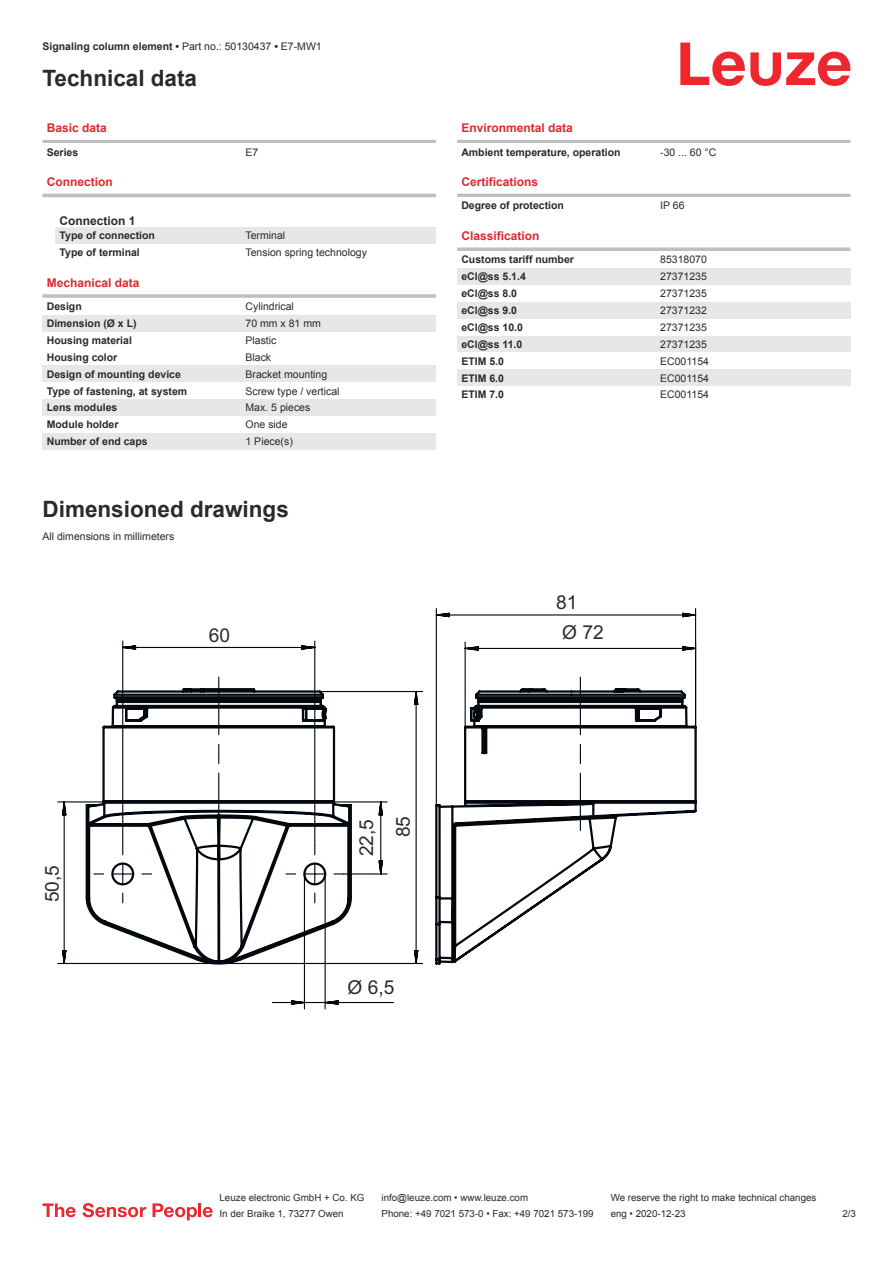
<style>
.page{position:relative;width:893px;height:1263px;background:#fff}
.page>*{position:absolute;margin:0;border:0;box-sizing:border-box;transform-origin:0 0}
.t1{font:700 22.5px "Arial";color:#2b292a}
.t2{font:19.2px/36.6px "Arial";color:#2b292a;text-align:right}
.t3{font:700 12px "Arial";color:#db2a30}
.t4{font:700 12px "Arial";color:#2b292a}
.t5{font:700 10.5px "Arial";color:#2b292a}
.t6{font:10.5px "Arial";color:#2b292a}
.t7{font:9.75px "Arial";color:#2b292a}
.s1{font-weight:400}
</style>
<div class="page">
<svg style="left:680px;top:43px;width:170px;height:43px"></svg>
<div style="left:55px;top:227px;width:187px;height:17px;background:#e6e7e9"></div>
<hr style="left:43px;top:140px;width:393px;height:3px;background:#bdbfc1">
<hr style="left:43px;top:194px;width:393px;height:3px;background:#bdbfc1">
<div style="left:242px;top:227px;width:194px;height:17px;background:#e6e7e9"></div>
<hr style="left:43px;top:294px;width:393px;height:4px;background:#c7c9ca">
<div style="left:43px;top:315px;width:199px;height:17px;background:#e6e7e9"></div>
<div style="left:242px;top:315px;width:194px;height:17px;background:#e6e7e9"></div>
<div style="left:43px;top:365px;width:199px;height:17px;background:#e6e7e9"></div>
<div style="left:242px;top:365px;width:194px;height:17px;background:#e6e7e9"></div>
<div style="left:43px;top:399px;width:199px;height:17px;background:#e6e7e9"></div>
<div style="left:242px;top:399px;width:194px;height:17px;background:#e6e7e9"></div>
<div style="left:43px;top:433px;width:199px;height:17px;background:#e6e7e9"></div>
<div style="left:242px;top:433px;width:194px;height:17px;background:#e6e7e9"></div>
<hr style="left:457px;top:140px;width:393px;height:3px;background:#bdbfc1">
<hr style="left:457px;top:194px;width:393px;height:3px;background:#bdbfc1">
<svg style="left:457px;top:247px;width:393px;height:4px;fill:#bdbfc1"></svg>
<div style="left:457px;top:268px;width:200px;height:17px;background:#e6e7e9"></div>
<div style="left:657px;top:268px;width:193px;height:17px;background:#e6e7e9"></div>
<div style="left:457px;top:302px;width:200px;height:17px;background:#e6e7e9"></div>
<div style="left:657px;top:302px;width:193px;height:17px;background:#e6e7e9"></div>
<div style="left:457px;top:336px;width:200px;height:16px;background:#e6e7e9"></div>
<div style="left:657px;top:336px;width:193px;height:16px;background:#e6e7e9"></div>
<div style="left:457px;top:369px;width:200px;height:17px;background:#e6e7e9"></div>
<div style="left:657px;top:369px;width:193px;height:17px;background:#e6e7e9"></div>
<svg style="left:43px;top:1203px;width:33px;height:14px"></svg>
<svg style="left:83px;top:1203px;width:63px;height:14px"></svg>
<svg style="left:153px;top:1203px;width:44px;height:17px"></svg>
<hr style="left:198px;top:1203px;width:3px;height:14px;background:#ed272d">
<svg style="left:203px;top:1207px;width:10px;height:10px"></svg>
<svg style="left:57px;top:608px;width:640px;height:401px"></svg>
<svg style="left:93px;top:641px;width:604px;height:324px"></svg>
<p class="t5" style="left:43px;top:42px;width:281px">Signaling column element • <span class="s1">Part no.: 50130437</span> • <span class="s1">E7-MW1</span></p>
<h1 class="t1" style="left:43px;top:69px;width:156px">Technical data</h1>
<p class="t3" style="left:47px;top:123px;width:62px">Basic data</p>
<p class="t5" style="left:47px;top:148px;width:33px">Series</p>
<p class="t6" style="left:246px;top:148px;width:14px">E7</p>
<p class="t3" style="left:47px;top:177px;width:67px">Connection</p>
<p class="t4" style="left:60px;top:216px;width:78px">Connection 1</p>
<p class="t5" style="left:60px;top:231px;width:97px">Type of connection</p>
<p class="t6" style="left:246px;top:232px;width:41px">Terminal</p>
<p class="t5" style="left:60px;top:248px;width:82px">Type of terminal</p>
<p class="t6" style="left:246px;top:249px;width:123px">Tension spring technology</p>
<p class="t3" style="left:47px;top:278px;width:94px">Mechanical data</p>
<p class="t5" style="left:47px;top:302px;width:37px">Design</p>
<p class="t6" style="left:246px;top:302px;width:50px">Cylindrical</p>
<p class="t5" style="left:47px;top:319px;width:91px">Dimension (Ø x L)</p>
<p class="t6" style="left:246px;top:319px;width:77px">70 mm x 81 mm</p>
<p class="t5" style="left:47px;top:336px;width:87px">Housing material</p>
<p class="t6" style="left:246px;top:336px;width:32px">Plastic</p>
<p class="t5" style="left:47px;top:353px;width:72px">Housing color</p>
<p class="t6" style="left:246px;top:353px;width:27px">Black</p>
<p class="t5" style="left:47px;top:370px;width:136px">Design of mounting device</p>
<p class="t6" style="left:246px;top:370px;width:83px">Bracket mounting</p>
<p class="t5" style="left:47px;top:387px;width:142px">Type of fastening, at system</p>
<p class="t6" style="left:246px;top:387px;width:95px">Screw type / vertical</p>
<p class="t5" style="left:47px;top:404px;width:72px">Lens modules</p>
<p class="t6" style="left:246px;top:404px;width:66px">Max. 5 pieces</p>
<p class="t5" style="left:47px;top:420px;width:73px">Module holder</p>
<p class="t6" style="left:246px;top:421px;width:44px">One side</p>
<p class="t5" style="left:47px;top:437px;width:102px">Number of end caps</p>
<p class="t6" style="left:246px;top:438px;width:49px">1 Piece(s)</p>
<h1 class="t1" style="left:43px;top:500px;width:248px">Dimensioned drawings</h1>
<p class="t6" style="left:43px;top:532px;width:133px">All dimensions in millimeters</p>
<h2 class="t2" style="left:209px;top:618px;width:23px">60</h2>
<p class="t3" style="left:461px;top:123px;width:113px">Environmental data</p>
<p class="t5" style="left:461px;top:148px;width:161px">Ambient temperature, operation</p>
<p class="t6" style="left:660px;top:148px;width:58px">-30 ... 60 °C</p>
<p class="t3" style="left:461px;top:177px;width:78px">Certifications</p>
<p class="t5" style="left:461px;top:202px;width:104px">Degree of protection</p>
<p class="t6" style="left:660px;top:202px;width:26px">IP 66</p>
<p class="t3" style="left:461px;top:231px;width:80px">Classification</p>
<p class="t5" style="left:461px;top:255px;width:114px">Customs tariff number</p>
<p class="t6" style="left:660px;top:256px;width:48px">85318070</p>
<p class="t5" style="left:461px;top:272px;width:66px">eCl@ss 5.1.4</p>
<p class="t6" style="left:660px;top:272px;width:48px">27371235</p>
<p class="t5" style="left:461px;top:289px;width:57px">eCl@ss 8.0</p>
<p class="t6" style="left:660px;top:289px;width:48px">27371235</p>
<p class="t5" style="left:461px;top:306px;width:57px">eCl@ss 9.0</p>
<p class="t6" style="left:660px;top:306px;width:48px">27371232</p>
<p class="t5" style="left:461px;top:323px;width:63px">eCl@ss 10.0</p>
<p class="t6" style="left:660px;top:323px;width:48px">27371235</p>
<p class="t5" style="left:461px;top:340px;width:63px">eCl@ss 11.0</p>
<p class="t6" style="left:660px;top:340px;width:48px">27371235</p>
<p class="t5" style="left:461px;top:357px;width:44px">ETIM 5.0</p>
<p class="t6" style="left:660px;top:357px;width:50px">EC001154</p>
<p class="t5" style="left:461px;top:374px;width:44px">ETIM 6.0</p>
<p class="t6" style="left:660px;top:374px;width:50px">EC001154</p>
<p class="t5" style="left:461px;top:391px;width:44px">ETIM 7.0</p>
<p class="t6" style="left:660px;top:391px;width:50px">EC001154</p>
<h2 class="t2" style="left:556px;top:584px;width:23px">81</h2>
<h2 class="t2" style="left:562px;top:615px;width:43px">Ø 72</h2>
<h2 class="t2" style="left:35px;top:902px;width:39px;rotate:-90deg">50,5</h2>
<h2 class="t2" style="left:349px;top:856px;width:42px;rotate:-90deg">22,5<br>85</h2>
<h2 class="t2" style="left:348px;top:969px;width:48px">Ø 6,5</h2>
<p class="t7" style="left:220px;top:1194px;width:146px">Leuze electronic GmbH + Co. KG</p>
<p class="t7" style="left:381px;top:1194px;width:148px">info@leuze.com • www.leuze.com</p>
<p class="t7" style="left:611px;top:1194px;width:207px">We reserve the right to make technical changes</p>
<p class="t7" style="left:220px;top:1210px;width:126px">In der Braike 1, 73277 Owen</p>
<p class="t7" style="left:381px;top:1210px;width:214px">Phone: +49 7021 573-0 • Fax: +49 7021 573-199</p>
<p class="t7" style="left:611px;top:1210px;width:76px">eng • 2020-12-23</p>
<p class="t7" style="left:842px;top:1210px;width:15px">2 /3</p>
</div>
